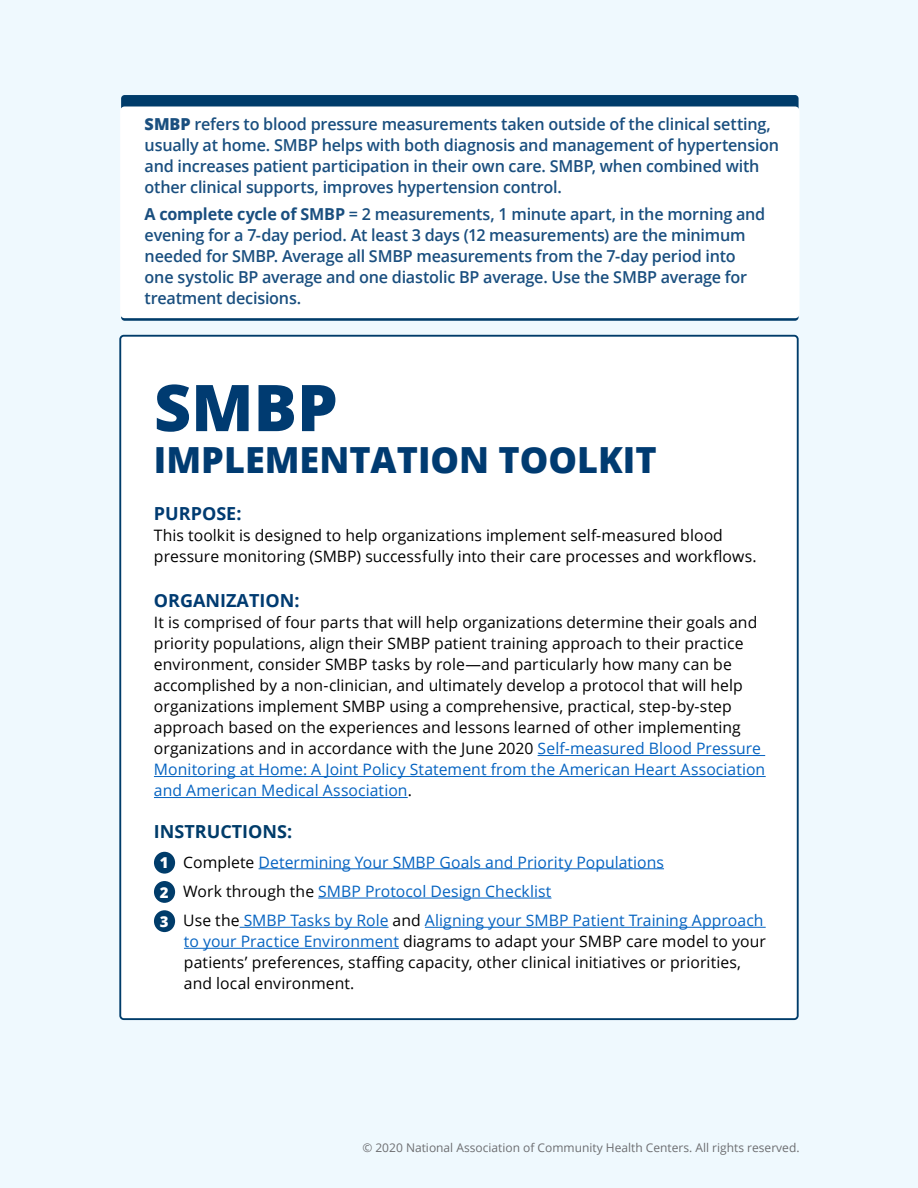
<style>
.page{position:relative;width:918px;height:1188px;background:#eff9fe}
.page>*{position:absolute;margin:0;border:0;box-sizing:border-box;transform-origin:0 0}
.t1{font:800 64.5px "Open Sans";color:#003b71}
.t2{font:800 36px "Open Sans";color:#003b71}
.t3{font:700 18px "Open Sans";color:#003b71}
.t4{font:700 18px "Open Sans";color:#003c6a}
.t5{font:600 16.5px/21px "Open Sans";letter-spacing:-.015em;color:#1a4f7f}
.t6{font:15.75px/21px "Open Sans";letter-spacing:.005em;color:#000}
.t7{font:15.75px/29.2px "Open Sans";color:#0563c1}
.t8{font:12px "Open Sans";color:#6d6e71}
.s1{font-weight:800}
.s2{font-weight:700}
.s3{color:#0563c1}
.s4{font-weight:800;font-size:15px;color:#fff}
.s5{color:#000}
</style>
<div class="page">
<div style="left:120px;top:336px;width:678px;height:683px;background:#fff;border-radius:4px"></div>
<hr style="left:538px;top:755px;width:227px;height:1px;background:#0563c1">
<hr style="left:154px;top:776px;width:612px;height:1px;background:#0563c1">
<hr style="left:154px;top:797px;width:254px;height:1px;background:#0563c1">
<hr style="left:259px;top:868px;width:405px;height:1px;background:#0563c1">
<hr style="left:318px;top:898px;width:234px;height:1px;background:#0563c1">
<hr style="left:240px;top:927px;width:149px;height:1px;background:#0563c1">
<hr style="left:425px;top:927px;width:341px;height:1px;background:#0563c1">
<hr style="left:184px;top:948px;width:215px;height:1px;background:#0563c1">
<div style="left:154px;top:852px;width:21px;height:22px;background:#003c6a;border-radius:50%"></div>
<div style="left:154px;top:881px;width:21px;height:22px;background:#003c6a;border-radius:50%"></div>
<div style="left:154px;top:910px;width:21px;height:22px;background:#003c6a;border-radius:50%"></div>
<div style="left:121px;top:95px;width:678px;height:226px;background:#003c6a;border-radius:4px"></div>
<div style="left:121px;top:107px;width:678px;height:210px;background:#fff;border-radius:4px"></div>
<div style="left:120px;top:106px;width:680px;height:212px;border:2px solid #fff;border-radius:4px"></div>
<p class="t5" style="left:145px;top:114px;width:636px"><span class="s1">SMBP</span> refers to blood pressure measurements taken outside of the clinical setting, usually at home. SMBP helps with both diagnosis and management of hypertension and increases patient participation in their own care. SMBP, when combined with other clinical supports, improves hypertension control.</p>
<p class="t5" style="left:145px;top:203px;width:622px"><span class="s2">A complete cycle of SMBP</span> = 2 measurements, 1 minute apart, in the morning and evening for a 7-day period. At least 3 days (12 measurements) are the minimum needed for SMBP. Average all SMBP measurements from the 7-day period into one systolic BP average and one diastolic BP average. Use the SMBP average for treatment decisions.</p>
<h1 class="t1" style="left:154px;top:359px;width:185px">SMBP</h1>
<h2 class="t2" style="left:154px;top:432px;width:504px">IMPLEMENTATION TOOLKIT</h2>
<p class="t3" style="left:154px;top:501px;width:89px">PURPOSE:</p>
<p class="t6" style="left:154px;top:525px;width:604px">This toolkit is designed to help organizations implement self-measured blood pressure monitoring (SMBP) successfully into their care processes and workflows.</p>
<p class="t3" style="left:154px;top:588px;width:147px">ORGANIZATION:</p>
<p class="t6" style="left:154px;top:612px;width:613px">It is comprised of four parts that will help organizations determine their goals and priority populations, align their SMBP patient training approach to their practice environment, consider SMBP tasks by role—and particularly how many can be accomplished by a non-clinician, and ultimately develop a protocol that will help organizations implement SMBP using a comprehensive, practical, step-by-step approach based on the experiences and lessons learned of other implementing organizations and in accordance with the June 2020 <span class="s3">Self-measured Blood Pressure Monitoring at Home: A Joint Policy Statement from the American Heart Association and American Medical Association</span>.</p>
<p class="t4" style="left:154px;top:819px;width:140px">INSTRUCTIONS:</p>
<p class="t7" style="left:160px;top:847px;width:605px"><span class="s4">1</span> <span class="s5">Complete</span> Determining Your SMBP Goals and Priority Populations<br><span class="s4">2</span> <span class="s5">Work through the</span> SMBP Protocol Design Checklist<br><span class="s4">3</span> <span class="s5">Use the</span> SMBP Tasks by Role <span class="s5">and</span> Aligning your SMBP Patient Training Approach</p>
<p class="t6" style="left:184px;top:930px;width:583px"><span class="s3">to your Practice Environment</span> diagrams to adapt your SMBP care model to your patients’ preferences, staffing capacity, other clinical initiatives or priorities, and local environment.</p>
<p class="t8" style="left:362px;top:1139px;width:439px">© 2020 National Association of Community Health Centers. All rights reserved.</p>
</div>
